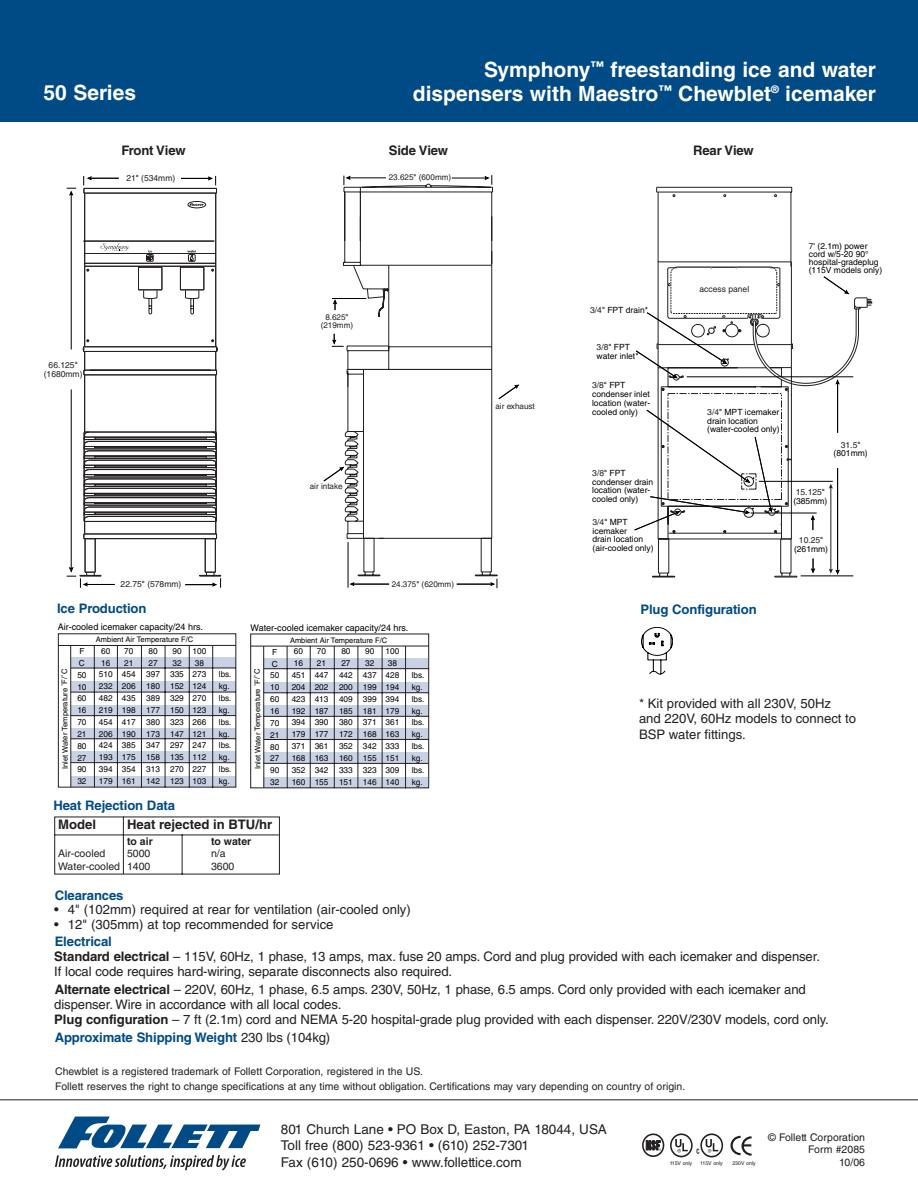
<style>
.page{position:relative;width:918px;height:1188px;background:#fff}
.page>*{position:absolute;margin:0;border:0;box-sizing:border-box;transform-origin:0 0}
.t1{font:700 21px/24px "Helvetica LT Std";color:#fff;text-align:right}
.t2{font:13.5px/16.2px "Helvetica LT Std";color:#231f20}
.t3{font:13.2px/15px "Helvetica";letter-spacing:-.01em;color:#231f20}
.t4{font:700 13.2px "Helvetica";letter-spacing:-.01em;color:#004b85}
.t5{font:700 13.2px "Helvetica LT Std";letter-spacing:-.01em;color:#231f20}
.t6{font:700 13.2px "Helvetica";color:#231f20}
.t7{font:10.5px/15px "Helvetica";color:#231f20}
.t8{font:10.5px/12.6px "Helvetica LT Std";color:#231f20;text-align:right}
.t9{font:700 10.5px "Helvetica";color:#231f20}
.t10{font:9.15px "Helvetica";color:#000}
.t11{font:8.55px/8.9px "Helvetica";color:#000}
.t12{font:8.55px/8.9px "Helvetica";color:#231f20;text-align:center}
.t13{font:8.4px/11.9px "Helvetica";color:#000}
.t14{font:8.1px/8.9px "Helvetica";color:#231f20;text-align:center}
.t15{font:7.65px "Helvetica";color:#000}
.t16{font:7.5px "Helvetica";letter-spacing:-.005em;color:#000}
.t17{font:5.25px "Helvetica LT Std";color:#231f20}
.s1{color:#000}
.s2{color:#231f20}
.s3{font-weight:700;color:#004b85}
.s4{font-weight:700}
.s5{font-weight:400;color:#231f20}
</style>
<div class="page">
<svg style="left:58px;top:1117px;width:202px;height:31px"></svg>
<svg style="left:55px;top:1155px;width:191px;height:16px"></svg>
<hr style="left:0;top:1099px;width:918px;height:1px;background:#231f20">
<svg style="left:731px;top:1136px;width:21px;height:20px"></svg>
<svg style="left:643px;top:1134px;width:21px;height:22px"></svg>
<div style="left:642px;top:1134px;width:22px;height:23px;border:2px solid #231f20;border-radius:50%"></div>
<svg style="left:646px;top:1140px;width:15px;height:11px"></svg>
<svg style="left:671px;top:1134px;width:21px;height:23px"></svg>
<div style="left:670px;top:1133px;width:23px;height:24px;border:2px solid #231f20;border-radius:50%"></div>
<svg style="left:675px;top:1139px;width:13px;height:14px"></svg>
<svg style="left:701px;top:1134px;width:21px;height:23px"></svg>
<div style="left:700px;top:1133px;width:23px;height:24px;border:2px solid #231f20;border-radius:50%"></div>
<svg style="left:706px;top:1139px;width:12px;height:14px"></svg>
<svg style="left:66px;top:187px;width:155px;height:401px"></svg>
<svg style="left:82px;top:175px;width:411px;height:412px"></svg>
<svg style="left:331px;top:175px;width:159px;height:172px"></svg>
<svg style="left:323px;top:466px;width:22px;height:16px"></svg>
<svg style="left:347px;top:289px;width:173px;height:300px"></svg>
<svg style="left:349px;top:481px;width:171px;height:106px"></svg>
<svg style="left:634px;top:187px;width:239px;height:391px"></svg>
<div style="left:0;top:0;width:918px;height:122px;background:#004b85"></div>
<svg style="left:58px;top:633px;width:178px;height:155px"></svg>
<hr style="left:70px;top:646px;width:1px;height:141px;background:#231f20">
<hr style="left:58px;top:645px;width:178px;height:1px;background:#231f20">
<svg style="left:641px;top:627px;width:32px;height:47px"></svg>
<svg style="left:250px;top:633px;width:180px;height:156px"></svg>
<hr style="left:263px;top:646px;width:1px;height:142px;background:#231f20">
<hr style="left:251px;top:646px;width:178px;height:1px;background:#231f20">
<svg style="left:54px;top:816px;width:226px;height:59px"></svg>
<h1 class="t1" style="left:44px;top:83px;width:94px">50 Series</h1>
<h1 class="t1" style="left:413px;top:60px;width:465px">Symphony<sup>™</sup> freestanding ice and water dispensers with Maestro<sup>™</sup> Chewblet<sup>®</sup> icemaker</h1>
<p class="t5" style="left:122px;top:146px;width:66px">Front View</p>
<p class="t5" style="left:389px;top:146px;width:61px">Side View</p>
<p class="t5" style="left:693px;top:146px;width:62px">Rear View</p>
<p class="t12" style="left:126px;top:174px;width:50px">21<span class="s1">"</span> (534mm)</p>
<p class="t14" style="left:389px;top:174px;width:64px">23.625<span class="s1">"</span> (600mm)</p>
<p class="t12" style="left:44px;top:361px;width:40px">66.125<span class="s1">" </span>(1680mm)</p>
<p class="t14" style="left:321px;top:313px;width:34px">8.625<span class="s1">" </span>(219mm)</p>
<p class="t14" style="left:310px;top:483px;width:34px">air intake</p>
<p class="t12" style="left:121px;top:580px;width:62px">22.75<span class="s1">"</span> (578mm)</p>
<p class="t4" style="left:57px;top:604px;width:91px">Ice Production</p>
<p class="t13" style="left:77px;top:646px;width:11px">F<br>C<br>50<br>10<br>60<br>16<br>70<br>21<br>80<br>27<br>90<br>32</p>
<p class="t13" style="left:99px;top:646px;width:15px">60<br>16<br>510<br>232<br>482<br>219<br>454<br>206<br>424<br>193<br>394<br>179</p>
<p class="t13" style="left:122px;top:646px;width:15px">70<br>21<br>454<br>206<br>435<br>198<br>417<br>190<br>385<br>175<br>354<br>161</p>
<p class="t13" style="left:146px;top:646px;width:15px">80<br>27<br>397<br>180<br>389<br>177<br>380<br>173<br>347<br>158<br>313<br>142</p>
<p class="t13" style="left:170px;top:646px;width:15px">90<br>32<br>335<br>152<br>329<br>150<br>323<br>147<br>297<br>135<br>270<br>123</p>
<p class="t13" style="left:193px;top:646px;width:15px">100<br>38<br>273<br>124<br>270<br>123<br>266<br>121<br>247<br>112<br>227<br>103</p>
<p class="t10" style="left:58px;top:623px;width:147px">Air-cooled icemaker capacity/24 hrs.</p>
<p class="t15" style="left:96px;top:637px;width:99px">Ambient Air Temperature F/C</p>
<p class="t16" style="left:62px;top:769px;width:102px;rotate:-90deg">Inlet Water Temperature ˚F/˚C</p>
<p class="t4" style="left:53px;top:800px;width:123px">Heat Rejection Data</p>
<p class="t13" style="left:219px;top:669px;width:14px">lbs. kg. lbs. kg. lbs. kg. lbs. kg. lbs. kg.</p>
<p class="t14" style="left:392px;top:580px;width:64px">24.375<span class="s1">"</span> (620mm)</p>
<p class="t10" style="left:251px;top:625px;width:159px">Water-cooled icemaker capacity/24 hrs.</p>
<p class="t16" style="left:255px;top:769px;width:102px;rotate:-90deg">Inlet Water Temperature ˚F/˚C</p>
<p class="t15" style="left:290px;top:637px;width:99px">Ambient Air Temperature F/C</p>
<p class="t13" style="left:270px;top:647px;width:11px">F<br>C<br>50<br>10<br>60<br>16<br>70<br>21<br>80<br>27<br>90<br>32</p>
<p class="t13" style="left:292px;top:646px;width:15px">60<br>16<br>451<br>204<br>423<br>192<br>394<br>179<br>371<br>168<br>352<br>160</p>
<p class="t13" style="left:315px;top:646px;width:15px">70<br>21<br>447<br>202<br>413<br>187<br>390<br>177<br>361<br>163<br>342<br>155</p>
<p class="t13" style="left:339px;top:646px;width:15px">80<br>27<br>442<br>200<br>409<br>185<br>380<br>172<br>352<br>160<br>333<br>151</p>
<p class="t13" style="left:363px;top:646px;width:15px">90<br>32<br>437<br>199<br>399<br>181<br>371<br>168<br>342<br>155<br>323<br>146</p>
<p class="t13" style="left:385px;top:646px;width:15px">100<br>38<br>428<br>194<br>394<br>179<br>361<br>163<br>333<br>151<br>309<br>140</p>
<p class="t13" style="left:412px;top:670px;width:14px">lbs. kg. lbs. kg. lbs. kg. lbs. kg. lbs. kg.</p>
<p class="t6" style="left:58px;top:819px;width:39px">Model</p>
<p class="t6" style="left:127px;top:819px;width:147px">Heat rejected in BTU/hr</p>
<p class="t9" style="left:127px;top:837px;width:27px">to air</p>
<p class="t9" style="left:211px;top:837px;width:42px">to water</p>
<p class="t7" style="left:58px;top:847px;width:49px">Air-cooled</p>
<p class="t7" style="left:127px;top:847px;width:25px">5000</p>
<p class="t7" style="left:211px;top:847px;width:16px">n/a</p>
<p class="t7" style="left:58px;top:860px;width:94px">Water-cooled 1400</p>
<p class="t7" style="left:211px;top:860px;width:25px">3600</p>
<p class="t14" style="left:495px;top:403px;width:41px">air exhaust</p>
<p class="t11" style="left:590px;top:307px;width:59px"><span class="s2">3/4</span>" FPT drain*</p>
<p class="t11" style="left:597px;top:344px;width:44px"><span class="s2">3/8</span>" FPT water inlet*</p>
<p class="t11" style="left:592px;top:382px;width:60px"><span class="s2">3/8</span>" FPT condenser inlet location (water&shy;cooled only)</p>
<p class="t11" style="left:592px;top:469px;width:63px"><span class="s2">3/8</span>" FPT condenser drain location (water&shy;cooled only)</p>
<p class="t11" style="left:593px;top:518px;width:63px"><span class="s2">3/4</span>" MPT icemaker<br>drain location (air-cooled only)</p>
<p class="t12" style="left:700px;top:285px;width:51px">access panel</p>
<p class="t11" style="left:809px;top:243px;width:75px;line-height:7.9px"><span class="s2">7</span>' (2.1m) power cord w/5-20 90° hospital-gradeplug (115V models only)</p>
<p class="t11" style="left:707px;top:408px;width:74px"><span class="s2">3/4</span>" MPT icemaker drain location (water-cooled only)</p>
<p class="t11" style="left:834px;top:441px;width:36px;text-align:center"><span class="s2">31.5</span>" (801mm)</p>
<p class="t11" style="left:793px;top:488px;width:36px"><span class="s2">15.125</span>" (385mm)</p>
<p class="t11" style="left:794px;top:536px;width:36px;text-align:center"><span class="s2">10.25</span>" (261mm)</p>
<p class="t4" style="left:640px;top:605px;width:118px">Plug Configuration</p>
<p class="t3" style="left:639px;top:696px;width:219px;line-height:15.8px">* Kit provided with all 230V, 50Hz and 220V, 60Hz models to connect to<br>BSP water fittings.</p>
<p class="t4" style="left:55px;top:891px;width:70px">Clearances</p>
<p class="t3" style="left:54px;top:903px;width:358px">• 4" (102mm) required at rear for ventilation (air-cooled only)</p>
<p class="t3" style="left:54px;top:918px;width:281px">• 12" (305mm) at top recommended for service</p>
<p class="t3" style="left:54px;top:936px;width:767px"><span class="s3">Electrical<br></span><span class="s4">Standard electrical</span> – 115V, 60Hz, 1 phase, 13 amps, max. fuse 20 amps. Cord and plug provided with each icemaker and dispenser.<br>If local code requires hard-wiring, separate disconnects also required.</p>
<p class="t3" style="left:54px;top:983px;width:776px"><span class="s4">Alternate electrical</span> – 220V, 60Hz, 1 phase, 6.5 amps. 230V, 50Hz, 1 phase, 6.5 amps. Cord only provided with each icemaker and dispenser. Wire in accordance with all local codes.<br><span class="s4">Plug configuration</span> – 7 ft (2.1m) cord and NEMA 5-20 hospital-grade plug provided with each dispenser. 220V/230V models, cord only.</p>
<p class="t4" style="left:55px;top:1033px;width:277px">Approximate Shipping Weight <span class="s5">230 lbs (104kg)</span></p>
<p class="t7" style="left:55px;top:1064px;width:632px">Chewblet is a registered trademark of Follett Corporation, registered in the US.<br>Follett reserves the right to change specifications at any time without obligation. Certifications may vary depending on country of origin.</p>
<p class="t2" style="left:281px;top:1123px;width:327px">801 Church Lane • PO Box D, Easton, PA 18044, USA<br>Toll free (800) 523-9361 • (610) 252-7301<br>Fax (610) 250-0696 • www.follettice.com</p>
<p class="t8" style="left:768px;top:1132px;width:98px">© Follett Corporation<br>Form #2085</p>
<p class="t17" style="left:670px;top:1161px;width:24px">115V only</p>
<p class="t17" style="left:700px;top:1161px;width:24px">115V only</p>
<p class="t17" style="left:732px;top:1161px;width:25px">230V only</p>
<p class="t8" style="left:839px;top:1157px;width:27px">10/06</p>
</div>
